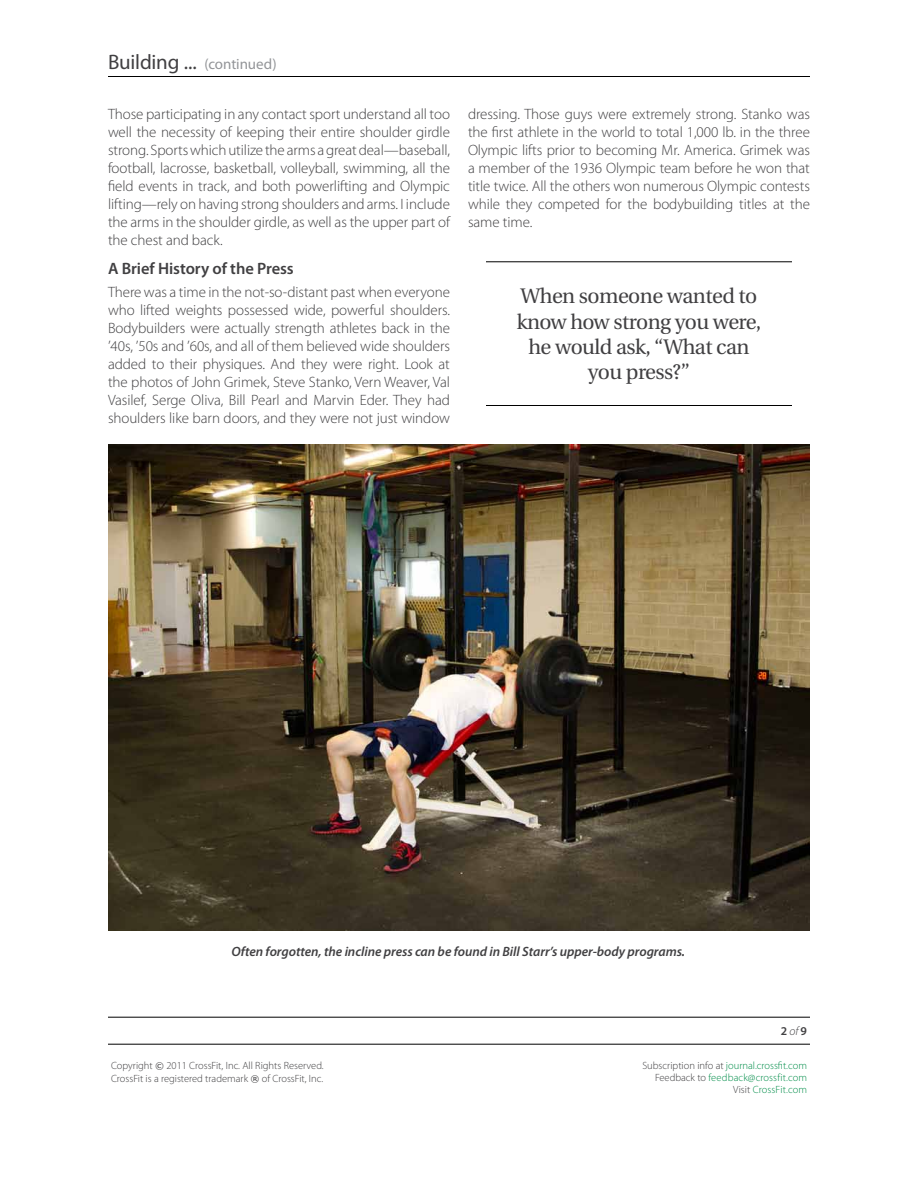
<style>
.page{position:relative;width:918px;height:1188px;background:#fff}
.page>*{position:absolute;margin:0;border:0;box-sizing:border-box;transform-origin:0 0}
.t1{font:21px/25.2px "Utopia";letter-spacing:-.025em;color:#414042;text-align:center}
.t2{font:21px "Myriad Pro";letter-spacing:-.01em;color:#414042}
.t3{font:600 16.5px "Myriad Pro";letter-spacing:-.005em;color:#414042}
.t4{font:300 15px/18px "Myriad Pro";letter-spacing:-.005em;color:#414042;text-align:justify}
.t5{font:italic 600 13.5px "Myriad Pro";letter-spacing:-.005em;color:#414042}
.t6{font:600 12px "Myriad Pro";color:#414042}
.t7{font:300 10.5px/12.6px "Myriad Pro";color:#414042}
.t8{font:300 10.5px/12px "Myriad Pro";color:#008d49;text-align:right}
.s1{font-size:15px;color:#939598}
.s2{font-weight:300;font-style:italic}
.s3{font-family:"Verdana";font-weight:400;font-size:9px}
.s4{color:#414042}
</style>
<div class="page">
<hr style="left:108px;top:76px;width:702px;height:1px;background:#000">
<hr style="left:108px;top:1017px;width:702px;height:1px;background:#000">
<hr style="left:108px;top:1044px;width:702px;height:1px;background:#000">
<hr style="left:486px;top:262px;width:306px;height:1px;background:#000">
<hr style="left:486px;top:405px;width:306px;height:1px;background:#000">
<img style="left:108px;top:445px;width:702px;height:486px">
<h1 class="t2" style="left:108px;top:49px;width:170px">Building ... <span class="s1">(continued)</span></h1>
<p class="t4" style="left:108px;top:106px;width:344px">Those participating in any contact sport understand all too well the necessity of keeping their entire shoulder girdle strong. Sports which utilize the arms a great deal—baseball, football, lacrosse, basketball, volleyball, swimming, all the field events in track, and both powerlifting and Olympic lifting—rely on having strong shoulders and arms. I include the arms in the shoulder girdle, as well as the upper part of the chest and back.</p>
<p class="t3" style="left:108px;top:258px;width:187px">A Brief History of the Press</p>
<p class="t4" style="left:108px;top:283px;width:344px">There was a time in the not-so-distant past when everyone who lifted weights possessed wide, powerful shoulders.<br>Bodybuilders were actually strength athletes back in the ’40s, ’50s and ’60s, and all of them believed wide shoulders added to their physiques. And they were right. Look at the photos of John Grimek, Steve Stanko, Vern Weaver, Val Vasilef, Serge Oliva, Bill Pearl and Marvin Eder. They had shoulders like barn doors, and they were not just window</p>
<p class="t4" style="left:468px;top:106px;width:344px">dressing. Those guys were extremely strong. Stanko was the first athlete in the world to total 1,000 lb. in the three Olympic lifts prior to becoming Mr. America. Grimek was a member of the 1936 Olympic team before he won that title twice. All the others won numerous Olympic contests while they competed for the bodybuilding titles at the same time.</p>
<h1 class="t1" style="left:517px;top:284px;width:246px">When someone wanted to know how strong you were, he would ask, “What can you press?”</h1>
<p class="t5" style="left:231px;top:943px;width:455px">Often forgotten, the incline press can be found in Bill Starr’s upper-body programs.</p>
<p class="t6" style="left:781px;top:1023px;width:28px">2 <span class="s2">of</span> 9</p>
<p class="t7" style="left:111px;top:1060px;width:214px">Copyright <span class="s3">©</span> 2011 CrossFit, Inc. All Rights Reserved.<br>CrossFit is a registered trademark <span class="s3">®</span> of CrossFit, Inc.</p>
<p class="t8" style="left:642px;top:1060px;width:166px"><span class="s4">Subscription info at</span> journal.crossfit.com<br><span class="s4">Feedback to</span> feedback@crossfit.com<br><span class="s4">Visit</span> CrossFit.com</p>
</div>
